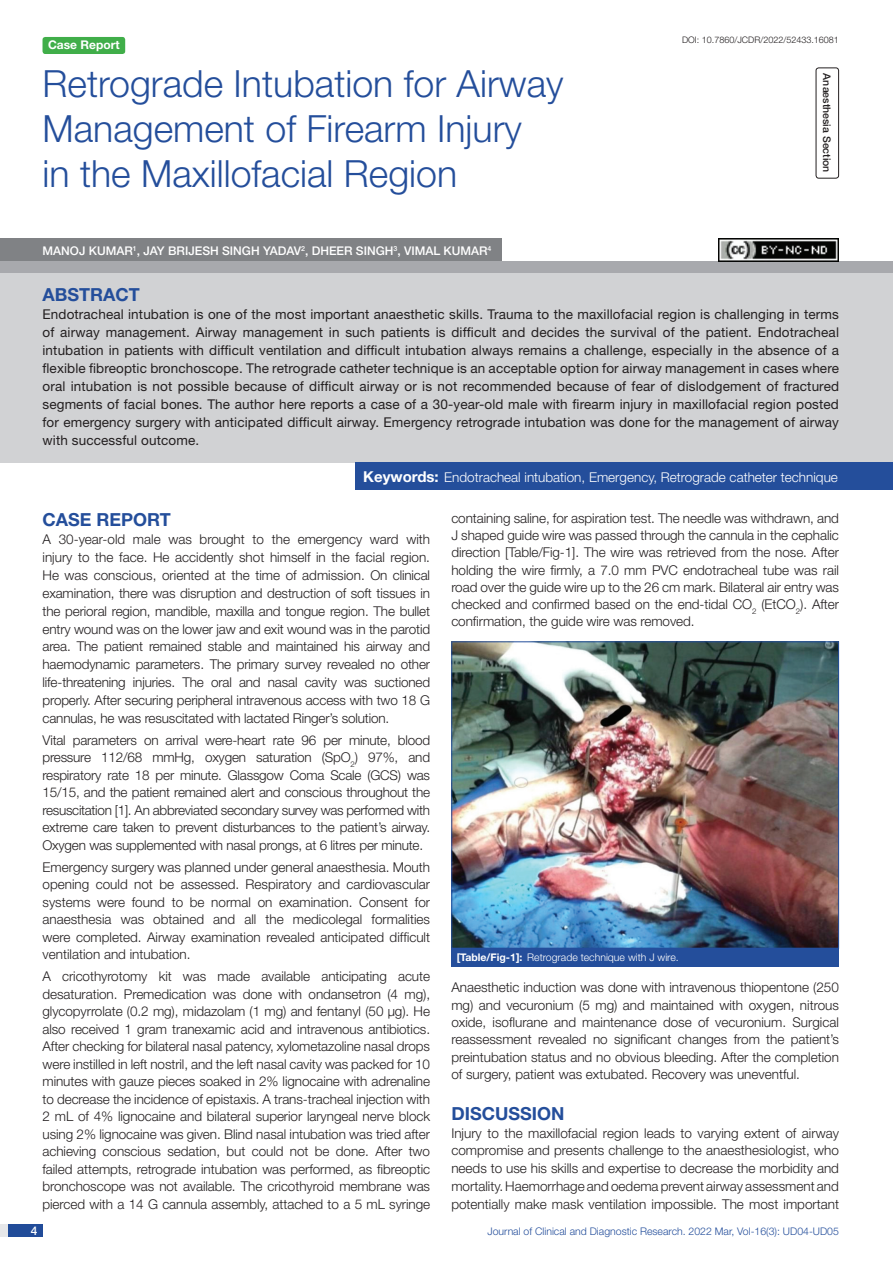
<style>
.page{position:relative;width:893px;height:1263px;background:#fff}
.page>*{position:absolute;margin:0;border:0;box-sizing:border-box;transform-origin:0 0}
.t1{font:300 37.5px/45px "Helvetica Neue";color:#244e9b}
.Heading{font:700 18px "Helvetica Neue";color:#244e9b}
.Abstract_head{font:700 18px "Helvetica Neue";color:#244e9b}
.Body_text{font:300 13.5px/17.5px "Helvetica Neue";letter-spacing:-.005em;color:#231f20;text-align:justify}
.Abstract_Text{font:13.5px/18px "Helvetica Neue";letter-spacing:.01em;color:#231f20;text-align:justify}
.Key_words{font:300 13.5px "Helvetica Neue";color:#fff}
.Author{font:500 12px "Helvetica Neue";color:#fff}
.t2{font:700 12px "Helvetica Neue";color:#fff}
.t3{font:300 10.5px "Helvetica Neue";color:#244e9b}
.TABLE_FIG{font:300 10.5px "Helvetica Neue";color:#fff}
.section{font:500 10.5px "Helvetica Neue";color:#231f20}
.DOI{font:300 9px "Helvetica Neue";color:#231f20}
.s1{font-weight:700;font-size:15px}
.s2{font-weight:700}
</style>
<div class="page">
<div style="left:0;top:1224px;width:43px;height:13px;background:#e6e7e9"></div>
<div style="left:8px;top:1224px;width:35px;height:13px;background:#214c99"></div>
<div style="left:43px;top:37px;width:82px;height:17px;background:#40ae49;border-radius:3px"></div>
<div style="left:816px;top:67px;width:23px;height:112px;border:1px solid #231f20;border-radius:3px"></div>
<div style="left:0;top:261px;width:893px;height:12px;background:#a8a9ad"></div>
<div style="left:0;top:238px;width:502px;height:23px;background:#808285"></div>
<div style="left:0;top:273px;width:893px;height:189px;background:#d1d2d4"></div>
<div style="left:355px;top:462px;width:538px;height:28px;background:#244e9b"></div>
<img style="left:453px;top:643px;width:384px;height:303px">
<div style="left:451px;top:641px;width:388px;height:307px;border:1px solid #244e9b"></div>
<div style="left:451px;top:948px;width:388px;height:19px;background:#244e9b"></div>
<img style="left:719px;top:239px;width:120px;height:22px">
<p class="t2" style="left:48px;top:37px;width:73px">Case Report</p>
<p class="t1" style="left:43px;top:60px;width:523px">Retrograde Intubation for Airway<br>Management of Firearm Injury<br>in the Maxillofacial Region</p>
<p class="Author" style="left:43px;top:243px;width:450px">MANOJ KUMAR<sup>1</sup>, JAY BRIJESH SINGH YADAV<sup>2</sup>, DHEER SINGH<sup>3</sup>, VIMAL KUMAR<sup>4</sup></p>
<p class="DOI" style="left:682px;top:35px;width:158px">DOI: 10.7860/JCDR/2022/52433.16081</p>
<p class="section" style="left:833px;top:73px;width:101px;rotate:90deg">Anaesthesia Section</p>
<p class="Abstract_head" style="left:43px;top:284px;width:99px">ABSTRACT</p>
<p class="Abstract_Text" style="left:43px;top:305px;width:798px">Endotracheal intubation is one of the most important anaesthetic skills. Trauma to the maxillofacial region is challenging in terms of airway management. Airway management in such patients is difficult and decides the survival of the patient. Endotracheal intubation in patients with difficult ventilation and difficult intubation always remains a challenge, especially in the absence of a flexible fibreoptic bronchoscope. The retrograde catheter technique is an acceptable option for airway management in cases where oral intubation is not possible because of difficult airway or is not recommended because of fear of dislodgement of fractured segments of facial bones. The author here reports a case of a 30-year-old male with firearm injury in maxillofacial region posted for emergency surgery with anticipated difficult airway. Emergency retrograde intubation was done for the management of airway with successful outcome.</p>
<p class="Key_words" style="left:363px;top:469px;width:476px"><span class="s1">Keywords:</span> Endotracheal intubation, Emergency, Retrograde catheter technique</p>
<p class="Heading" style="left:43px;top:509px;width:130px">CASE REPORT</p>
<p class="Body_text" style="left:43px;top:530px;width:389px">A 30-year-old male was brought to the emergency ward with injury to the face. He accidently shot himself in the facial region.<br>He was conscious, oriented at the time of admission. On clinical examination, there was disruption and destruction of soft tissues in the perioral region, mandible, maxilla and tongue region. The bullet entry wound was on the lower jaw and exit wound was in the parotid area. The patient remained stable and maintained his airway and haemodynamic parameters. The primary survey revealed no other life-threatening injuries. The oral and nasal cavity was suctioned properly. After securing peripheral intravenous access with two 18 G cannulas, he was resuscitated with lactated Ringer’s solution.</p>
<p class="Body_text" style="left:43px;top:731px;width:389px">Vital parameters on arrival were-heart rate 96 per minute, blood pressure 112/68 mmHg, oxygen saturation (SpO<sub>2</sub>) 97%, and respiratory rate 18 per minute. Glassgow Coma Scale (GCS) was 15/15, and the patient remained alert and conscious throughout the resuscitation [1]. An abbreviated secondary survey was performed with extreme care taken to prevent disturbances to the patient’s airway.<br>Oxygen was supplemented with nasal prongs, at 6 litres per minute.</p>
<p class="Body_text" style="left:43px;top:858px;width:389px">Emergency surgery was planned under general anaesthesia. Mouth opening could not be assessed. Respiratory and cardiovascular systems were found to be normal on examination. Consent for anaesthesia was obtained and all the medicolegal formalities were completed. Airway examination revealed anticipated difficult ventilation and intubation.</p>
<p class="Body_text" style="left:43px;top:967px;width:389px">A cricothyrotomy kit was made available anticipating acute desaturation. Premedication was done with ondansetron (4 mg), glycopyrrolate (0.2 mg), midazolam (1 mg) and fentanyl (50 μg). He also received 1 gram tranexamic acid and intravenous antibiotics.<br>After checking for bilateral nasal patency, xylometazoline nasal drops were instilled in left nostril, and the left nasal cavity was packed for 10 minutes with gauze pieces soaked in 2% lignocaine with adrenaline to decrease the incidence of epistaxis. A trans-tracheal injection with 2 mL of 4% lignocaine and bilateral superior laryngeal nerve block using 2% lignocaine was given. Blind nasal intubation was tried after achieving conscious sedation, but could not be done. After two failed attempts, retrograde intubation was performed, as fibreoptic bronchoscope was not available. The cricothyroid membrane was pierced with a 14 G cannula assembly, attached to a 5 mL syringe</p>
<p class="Body_text" style="left:451px;top:509px;width:389px">containing saline, for aspiration test. The needle was withdrawn, and J shaped guide wire was passed through the cannula in the cephalic direction [Table/Fig-1]. The wire was retrieved from the nose. After holding the wire firmly, a 7.0 mm PVC endotracheal tube was rail road over the guide wire up to the 26 cm mark. Bilateral air entry was checked and confirmed based on the end-tidal CO<sub>2</sub> (EtCO<sub>2</sub>). After confirmation, the guide wire was removed.</p>
<p class="TABLE_FIG" style="left:457px;top:951px;width:224px"><span class="s2">[Table/Fig-1]:</span> Retrograde technique with J wire.</p>
<p class="Body_text" style="left:451px;top:979px;width:389px">Anaesthetic induction was done with intravenous thiopentone (250 mg) and vecuronium (5 mg) and maintained with oxygen, nitrous oxide, isoflurane and maintenance dose of vecuronium. Surgical reassessment revealed no significant changes from the patient’s preintubation status and no obvious bleeding. After the completion of surgery, patient was extubated. Recovery was uneventful.</p>
<p class="Heading" style="left:451px;top:1102px;width:115px">DISCUSSION</p>
<p class="Body_text" style="left:451px;top:1123px;width:389px">Injury to the maxillofacial region leads to varying extent of airway compromise and presents challenge to the anaesthesiologist, who needs to use his skills and expertise to decrease the morbidity and mortality. Haemorrhage and oedema prevent airway assessment and potentially make mask ventilation impossible. The most important</p>
<p class="Author" style="left:31px;top:1223px;width:8px">4</p>
<p class="t3" style="left:487px;top:1225px;width:353px">Journal of Clinical and Diagnostic Research. 2022 Mar, Vol-16(3): UD04-UD05</p>
</div>
